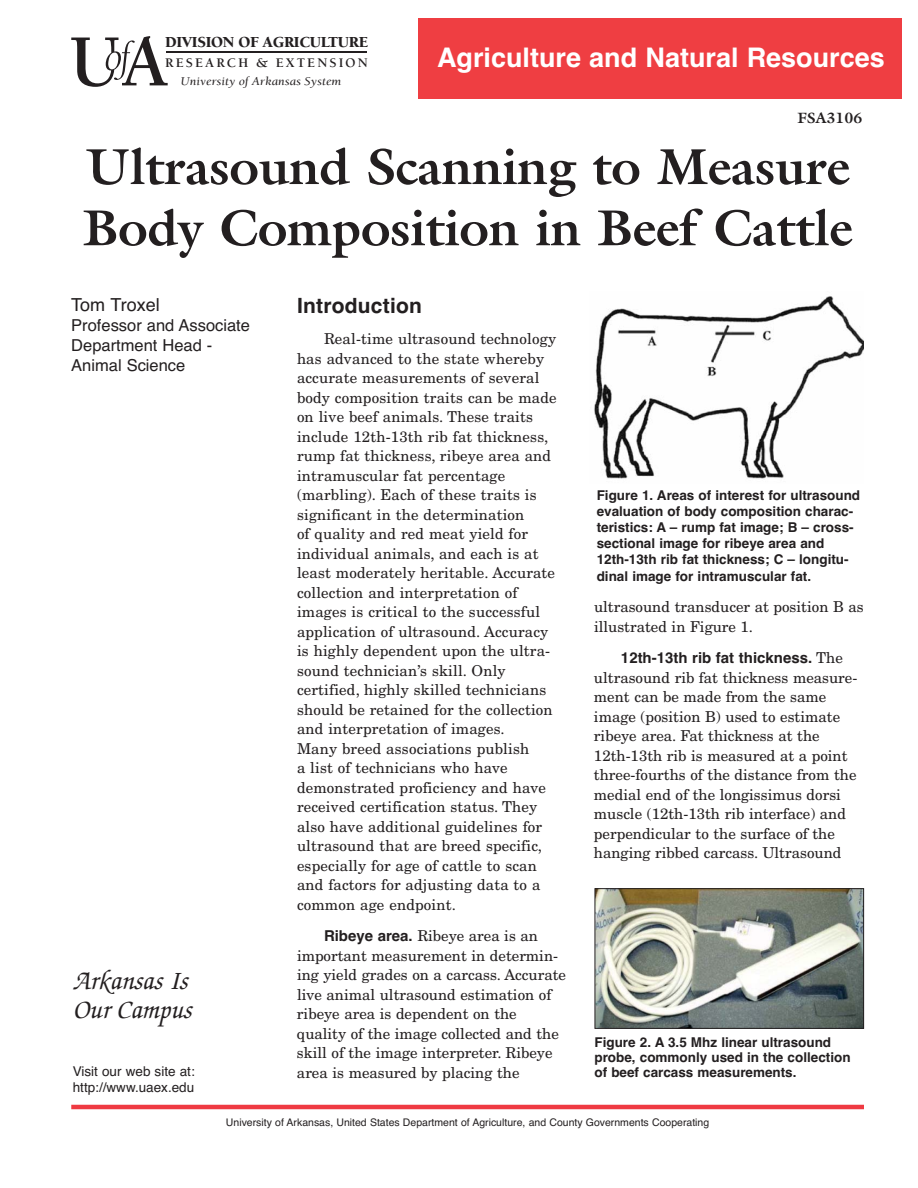
<style>
.page{position:relative;width:918px;height:1188px;background:#fff}
.page>*{position:absolute;margin:0;border:0;box-sizing:border-box;transform-origin:0 0}
.t1{font:700 51px/61.2px "Galliard";letter-spacing:-.005em;color:#231f20}
.t2{font:700 27px "Helvetica";color:#fff}
.t3{font:italic 500 27px "Zapf Chancery";color:#231f20}
.t4{font:700 21px "Helvetica";letter-spacing:.01em;color:#231f20}
.t5{font:18px "Helvetica";letter-spacing:-.02em;color:#231f20}
.t6{font:16.5px "Helvetica";color:#231f20}
.t7{font:900 15.75px "Berkeley";letter-spacing:-.02em;color:#231f20}
.t8{font:15px/19.5px "New Century Schlbk";letter-spacing:.01em;color:#231f20}
.t9{font:700 15px "Helvetica";color:#231f20}
.t10{font:700 15px "Galliard";color:#231f20}
.t11{font:700 13.5px/16.2px "Helvetica";color:#231f20}
.t12{font:13.5px "Helvetica";color:#231f20}
.t13{font:700 13.5px "Berkeley";letter-spacing:.155em;color:#231f20}
.t14{font:italic 12.15px "Berkeley";color:#231f20;scale:1.09 1}
.t15{font:10.5px "Helvetica";color:#231f20}
.s1{font-family:"New Century Schlbk";font-weight:400}
.s2{font-family:"Helvetica";font-weight:700}
</style>
<div class="page">
<hr style="left:71px;top:1105px;width:793px;height:4px;background:#ef3a42">
<hr style="left:166px;top:52px;width:201px;height:1px;background:#231f20">
<svg style="left:71px;top:36px;width:97px;height:51px"></svg>
<div style="left:418px;top:18px;width:484px;height:81px;background:#ef3e42"></div>
<img style="left:594px;top:296px;width:270px;height:183px">
<img style="left:597px;top:890px;width:265px;height:137px">
<div style="left:595px;top:888px;width:269px;height:141px;border:1px solid #231f20"></div>
<h5 class="t7" style="left:165px;top:36px;width:205px">DIVISION OF AGRICULTURE</h5>
<h6 class="t13" style="left:165px;top:58px;width:204px">RESEARCH &amp; EXTENSION</h6>
<p class="t14" style="left:181px;top:77px;width:149px">University of Arkansas System</p>
<p class="t2" style="left:437px;top:48px;width:449px">Agriculture and Natural Resources</p>
<p class="t10" style="left:797px;top:112px;width:67px">FSA3106</p>
<h1 class="t1" style="left:83px;top:141px;width:771px">Ultrasound Scanning to Measure<br>Body Composition in Beef Cattle</h1>
<p class="t5" style="left:71px;top:298px;width:90px">Tom Troxel</p>
<p class="t4" style="left:297px;top:298px;width:127px">Introduction</p>
<p class="t6" style="left:71px;top:319px;width:180px">Professor and Associate</p>
<p class="t8" style="left:324px;top:330px;width:234px">Real-time ultrasound technology</p>
<p class="t6" style="left:71px;top:339px;width:142px">Department Head -</p>
<p class="t8" style="left:297px;top:350px;width:249px">has advanced to the state whereby</p>
<p class="t6" style="left:71px;top:359px;width:116px">Animal Science</p>
<p class="t8" style="left:297px;top:369px;width:261px">accurate measurements of several body composition traits can be made on live beef animals. These traits include 12th-13th rib fat thickness, rump fat thickness, ribeye area and intramuscular fat percentage (marbling). Each of these traits is significant in the determination<br>of quality and red meat yield for individual animals, and each is at least moderately heritable. Accurate collection and interpretation of</p>
<p class="t11" style="left:597px;top:488px;width:265px">Figure 1. Areas of interest for ultrasound evaluation of body composition charac&shy;teristics: A – rump fat image; B – cross&shy;sectional image for ribeye area and 12th-13th rib fat thickness; C – longitu&shy;dinal image for intramuscular fat.</p>
<p class="t8" style="left:594px;top:599px;width:271px">ultrasound trans ducer at position B as</p>
<p class="t8" style="left:297px;top:603px;width:245px">images is critical to the successful</p>
<p class="t8" style="left:594px;top:618px;width:161px">illustrated in Figure 1.</p>
<p class="t8" style="left:297px;top:623px;width:255px">application of ultrasound. Accuracy is highly dependent upon the ultra-</p>
<p class="t9" style="left:621px;top:652px;width:223px">12th-13th rib fat thickness. <span class="s1">The</span></p>
<p class="t8" style="left:297px;top:662px;width:210px">sound technician’s skill. Only</p>
<p class="t8" style="left:594px;top:669px;width:265px">ultrasound rib fat thickness measure-</p>
<p class="t8" style="left:297px;top:681px;width:251px">certified, highly skilled technicians</p>
<p class="t8" style="left:594px;top:688px;width:234px">ment can be made from the same</p>
<p class="t8" style="left:297px;top:701px;width:257px">should be retained for the collection</p>
<p class="t8" style="left:594px;top:708px;width:248px">image (position B) used to estimate</p>
<p class="t8" style="left:297px;top:720px;width:209px">and interpretation of images.</p>
<p class="t8" style="left:594px;top:727px;width:227px">ribeye area. Fat thickness at the</p>
<p class="t8" style="left:297px;top:740px;width:234px">Many breed associations publish</p>
<p class="t8" style="left:594px;top:747px;width:255px">12th-13th rib is measured at a point</p>
<p class="t8" style="left:297px;top:759px;width:212px">a list of technicians who have</p>
<p class="t8" style="left:594px;top:766px;width:264px">three-fourths of the distance from the</p>
<p class="t8" style="left:297px;top:779px;width:251px">demonstrated proficiency and have</p>
<p class="t8" style="left:594px;top:786px;width:249px">medial end of the longissimus dorsi</p>
<p class="t8" style="left:297px;top:798px;width:242px">received certification status. They</p>
<p class="t8" style="left:594px;top:805px;width:254px">muscle (12th-13th rib interface) and</p>
<p class="t8" style="left:297px;top:818px;width:247px">also have additional guidelines for</p>
<p class="t8" style="left:594px;top:825px;width:242px">perpen dicular to the surface of the</p>
<p class="t8" style="left:297px;top:837px;width:247px">ultrasound that are breed specific,</p>
<p class="t8" style="left:594px;top:844px;width:249px">hanging ribbed carcass. Ultrasound</p>
<p class="t8" style="left:297px;top:857px;width:245px">especially for age of cattle to scan and factors for adjusting data to a common age endpoint.</p>
<p class="t8" style="left:297px;top:927px;width:271px;text-align:center"><span class="s2">Ribeye area.</span> Ribeye area is an important measurement in determin - ing yield grades on a carcass. Accurate</p>
<h2 class="t3" style="left:73px;top:970px;width:116px">Arkansas Is</h2>
<p class="t8" style="left:297px;top:986px;width:256px">live animal ultrasound estimation of</p>
<p class="t3" style="left:73px;top:999px;width:120px">Our Campus</p>
<p class="t8" style="left:297px;top:1005px;width:263px">ribeye area is dependent on the quality of the image collected and the skill of the image interpreter. Ribeye</p>
<p class="t12" style="left:73px;top:1066px;width:124px">Visit our web site at:</p>
<p class="t8" style="left:297px;top:1064px;width:224px">area is measured by placing the</p>
<p class="t12" style="left:73px;top:1082px;width:123px">http://www.uaex.edu</p>
<p class="t11" style="left:594px;top:1036px;width:258px;line-height:15px">Figure 2. A 3.5 Mhz linear ultrasound probe, commonly used in the collection of beef carcass measurements.</p>
<p class="t15" style="left:226px;top:1118px;width:485px">University of Arkansas, United States Department of Agriculture, and County Governments Cooperating</p>
</div>
